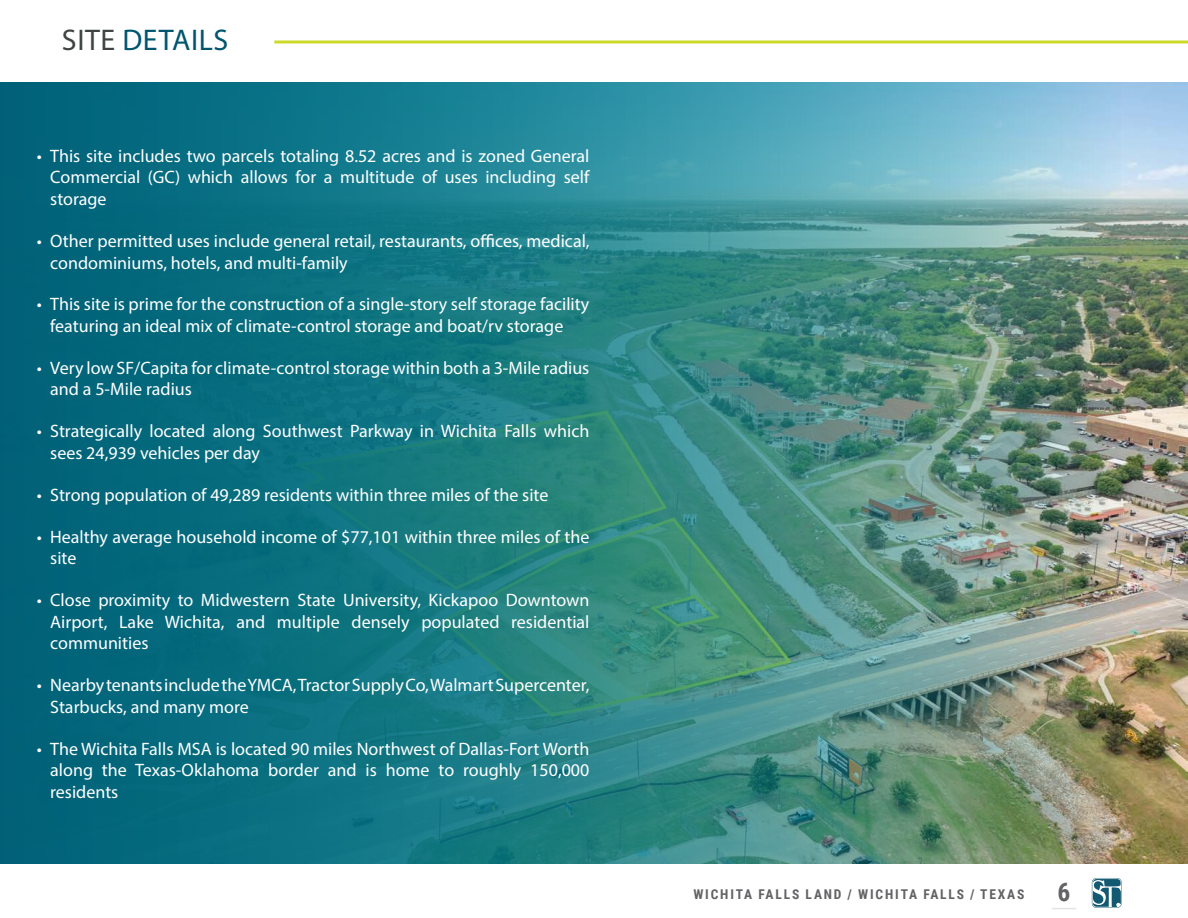
<style>
.page{position:relative;width:1188px;height:918px;background:#fff}
.page>*{position:absolute;margin:0;border:0;box-sizing:border-box;transform-origin:0 0}
.t1{font:30px "Myriad Pro";letter-spacing:.02em;color:#01556f}
.t2{font:700 25.5px "Roboto Condensed";color:#636366}
.t3{font:18px/21.6px "Myriad Pro";color:#fff}
.t4{font:700 13.5px "Roboto Condensed";letter-spacing:.135em;color:#636366}
.s1{color:#3f4443}
</style>
<div class="page">
<svg style="left:1052px;top:908px;width:24px;height:1px"></svg>
<svg style="left:1092px;top:878px;width:30px;height:30px"></svg>
<svg style="left:274px;top:40px;width:914px;height:4px;background:#d8e35f"></svg>
<img style="left:1120px;top:82px;width:68px;height:782px">
<img style="left:0;top:82px;width:1120px;height:782px">
<p class="t1" style="left:62px;top:21px;width:168px"><span class="s1">SITE</span> DETAILS</p>
<p class="t3" style="left:50px;top:145px;width:541px;text-align:justify;text-indent:-14px">• This site includes two parcels totaling 8.52 acres and is zoned General Commercial (GC) which allows for a multitude of uses including self storage</p>
<p class="t3" style="left:50px;top:230px;width:541px;text-indent:-14px">• Other permitted uses include general retail, restaurants, offices, medical, condominiums, hotels, and multi-family</p>
<p class="t3" style="left:50px;top:293px;width:541px;text-indent:-14px">• This site is prime for the construction of a single-story self storage facility featuring an ideal mix of climate-control storage and boat/rv storage</p>
<p class="t3" style="left:50px;top:357px;width:541px;text-indent:-14px">• Very low SF/Capita for climate-control storage within both a 3-Mile radius and a 5-Mile radius</p>
<p class="t3" style="left:50px;top:420px;width:541px;text-indent:-14px">• Strategically located along Southwest Parkway in Wichita Falls which sees 24,939 vehicles per day</p>
<p class="t3" style="left:37px;top:484px;width:513px">• Strong population of 49,289 residents within three miles of the site</p>
<p class="t3" style="left:50px;top:525px;width:541px;text-indent:-14px">• Healthy average household income of $77,101 within three miles of the site</p>
<p class="t3" style="left:50px;top:589px;width:541px;text-align:justify;text-indent:-14px">• Close proximity to Midwestern State University, Kickapoo Downtown Airport, Lake Wichita, and multiple densely populated residential communities</p>
<p class="t3" style="left:50px;top:674px;width:541px;text-indent:-14px">• Nearby tenants include the YMCA, Tractor Supply Co, Walmart Supercenter,<br>Starbucks, and many more</p>
<p class="t3" style="left:50px;top:737px;width:541px;text-align:justify;text-indent:-14px">• The Wichita Falls MSA is located 90 miles Northwest of Dallas-Fort Worth along the Texas-Oklahoma border and is home to roughly 150,000 residents</p>
<p class="t4" style="left:693px;top:885px;width:333px">WICHITA FALLS LAND / WICHITA FALLS / TEXAS</p>
<h2 class="t2" style="left:1058px;top:874px;width:14px">6</h2>
</div>
